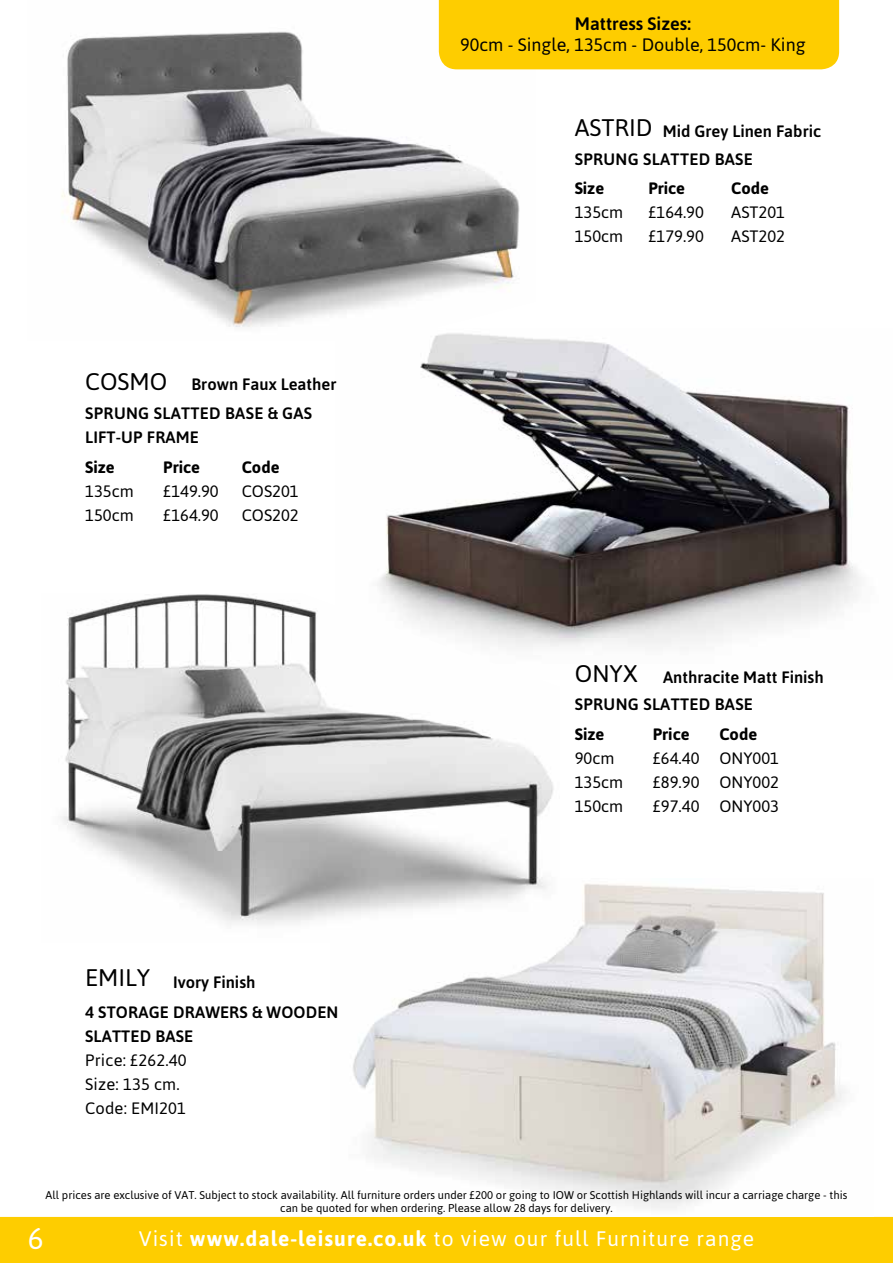
<style>
.page{position:relative;width:893px;height:1263px;background:#fff}
.page>*{position:absolute;margin:0;border:0;box-sizing:border-box;transform-origin:0 0}
.t1{font:30px "Asap";color:#fff}
.t2{font:21px "Asap";letter-spacing:.05em;color:#fff}
.t3{font:18px "Asap";color:#000}
.t4{font:500 18px "Asap";color:#000}
.t5{font:500 16.5px/24px "Asap";letter-spacing:.01em;color:#000}
.t6{font:16.5px/24px "Asap";color:#000}
.t7{font:700 16.5px "Asap";color:#000}
.t8{font:11.25px/13.5px "Asap";color:#000;text-align:center}
.s1{font-weight:400;font-size:24px}
.s2{font-weight:700}
</style>
<div class="page">
<div style="left:0;top:1217px;width:893px;height:46px;background:#fecd00"></div>
<img style="left:353px;top:883px;width:493px;height:326px">
<img style="left:377px;top:339px;width:483px;height:307px">
<img style="left:61px;top:0;width:475px;height:341px">
<img style="left:61px;top:593px;width:499px;height:349px">
<div style="left:439px;top:0;width:400px;height:69px;background:#fecd00"></div>
<h3 class="t4" style="left:575px;top:11px;width:118px">Mattress Sizes:</h3>
<h3 class="t3" style="left:460px;top:33px;width:347px">90cm - Single, 135cm - Double, 150cm- King</h3>
<h3 class="t5" style="left:575px;top:119px;width:248px"><span class="s1">ASTRID</span> Mid Grey Linen Fabric</h3>
<h3 class="t5" style="left:85px;top:372px;width:253px"><span class="s1">COSMO</span> Brown Faux Leather</h3>
<h3 class="t5" style="left:85px;top:400px;width:228px">SPRUNG SLATTED BASE &amp; GAS<br>LIFT-UP FRAME</h3>
<h3 class="t7" style="left:85px;top:456px;width:31px">Size</h3>
<h3 class="t6" style="left:85px;top:479px;width:50px">135cm<br>150cm</h3>
<h3 class="t7" style="left:163px;top:456px;width:38px">Price</h3>
<h3 class="t6" style="left:163px;top:479px;width:57px">£149.90 £164.90</h3>
<h3 class="t7" style="left:242px;top:456px;width:39px">Code</h3>
<h3 class="t6" style="left:242px;top:479px;width:59px">COS201<br>COS202</h3>
<h3 class="t5" style="left:85px;top:970px;width:172px"><span class="s1">EMILY</span> Ivory Finish</h3>
<h3 class="t5" style="left:85px;top:1000px;width:255px">4 STORAGE DRAWERS &amp; WOODEN<br>SLATTED BASE</h3>
<h3 class="t6" style="left:85px;top:1048px;width:103px">Price: £262.40<br>Size: 135 cm.<br>Code: EMI201</h3>
<h3 class="t5" style="left:575px;top:147px;width:180px">SPRUNG SLATTED BASE</h3>
<h3 class="t7" style="left:575px;top:177px;width:31px">Size</h3>
<h3 class="t6" style="left:575px;top:199px;width:50px">135cm<br>150cm</h3>
<h3 class="t7" style="left:648px;top:177px;width:38px">Price</h3>
<h3 class="t6" style="left:648px;top:199px;width:57px">£164.90 £179.90</h3>
<h3 class="t7" style="left:731px;top:177px;width:39px">Code</h3>
<h3 class="t6" style="left:731px;top:199px;width:55px">AST201<br>AST202</h3>
<h3 class="t5" style="left:575px;top:665px;width:250px"><span class="s1">ONYX</span> Anthracite Matt Finish</h3>
<h3 class="t5" style="left:575px;top:691px;width:180px">SPRUNG SLATTED BASE</h3>
<h3 class="t7" style="left:575px;top:723px;width:31px">Size</h3>
<h3 class="t6" style="left:575px;top:746px;width:50px">90cm<br>135cm<br>150cm</h3>
<h3 class="t7" style="left:653px;top:723px;width:38px">Price</h3>
<h3 class="t6" style="left:653px;top:746px;width:48px;text-align:justify">£64.40 £89.90 £97.40</h3>
<h3 class="t7" style="left:719px;top:723px;width:39px">Code</h3>
<h3 class="t6" style="left:719px;top:746px;width:61px;text-align:justify">ONY001<br>ONY002<br>ONY003</h3>
<p class="t8" style="left:46px;top:1187px;width:803px">All prices are exclusive of VAT. Subject to stock availability. All furniture orders under £200 or going to IOW or Scottish Highlands will incur a carriage charge - this can be quoted for when ordering. Please allow 28 days for delivery.</p>
<h1 class="t1" style="left:28px;top:1218px;width:18px">6</h1>
<h2 class="t2" style="left:139px;top:1224px;width:617px">Visit <span class="s2">www.dale-leisure.co.uk</span> to view our full Furniture range</h2>
</div>
